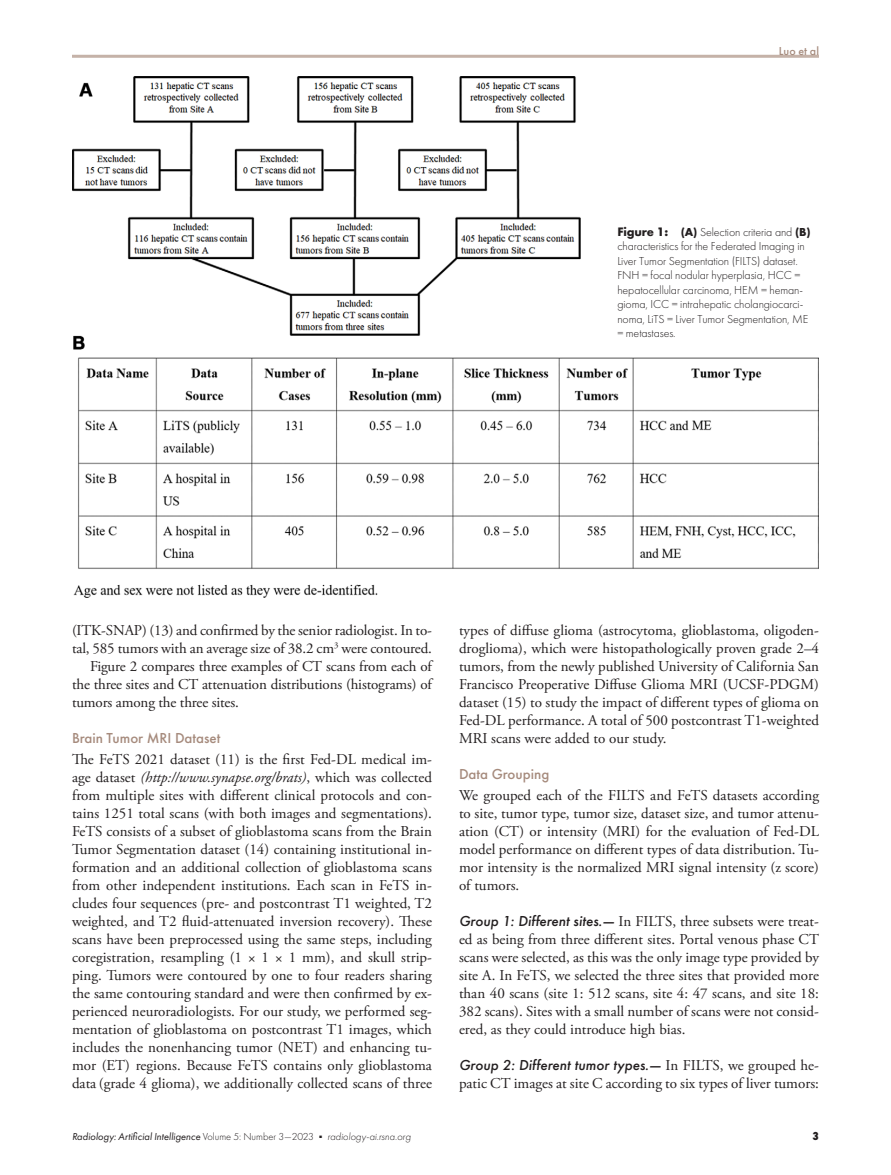
<style>
.page{position:relative;width:891px;height:1175px;background:#fff}
.page>*{position:absolute;margin:0;border:0;box-sizing:border-box;transform-origin:0 0}
.t1{font:15px/18px "Adobe Garamond Pro";color:#231f20;text-align:justify}
.t2{font:italic 500 15px "Futura PT";color:#231f20}
.t3{font:500 15px "Futura PT";color:#a68b7d}
.t4{font:300 12px/14.4px "Futura PT";letter-spacing:-.01em;color:#231f20}
.t5{font:500 12px "Futura PT";color:#a68b7d}
.t6{font:800 12px "Futura PT Cond";color:#231f20}
.t7{font:italic 10.5px "Futura PT";color:#231f20}
.s1{font-weight:700;font-size:12.75px}
.s2{font-weight:700}
.s3{font-style:italic}
.s4{font-family:"Futura PT";font-weight:500;font-style:italic}
.s5{font-family:"Adobe Garamond Pro";font-weight:400;font-style:normal}
.s6{font-weight:300;font-style:normal}
.s7{font-weight:300}
</style>
<div class="page">
<hr style="left:72px;top:55px;width:747px;height:3px;background:#c5b2a8">
<img style="left:72px;top:76px;width:747px;height:521px">
<p class="t5" style="left:779px;top:44px;width:42px">Luo et al</p>
<p class="t4" style="left:617px;top:225px;width:195px"><span class="s1">Figure 1:</span> <span class="s2">(A)</span> Selection criteria and <span class="s2">(B) </span>characteristics for the Federated Imaging in Liver Tumor Segmentation (FILTS) dataset.<br>FNH = focal nodular hyperplasia, HCC = hepatocellular carcinoma, HEM = heman&shy;gioma, ICC = intrahepatic cholangiocarci&shy;noma, LiTS = Liver Tumor Segmentation, ME = metastases.</p>
<p class="t1" style="left:72px;top:622px;width:362px">(ITK-SNAP) (13) and confirmed by the senior radiologist. In to-</p>
<p class="t1" style="left:72px;top:640px;width:362px">tal, 585 tumors with an average size of 38.2 cm<sup>3</sup> were contoured.</p>
<p class="t1" style="left:90px;top:658px;width:343px">Figure 2 compares three examples of CT scans from each of</p>
<p class="t1" style="left:72px;top:676px;width:361px">the three sites and CT attenuation distributions (histograms) of</p>
<p class="t1" style="left:72px;top:694px;width:168px">tumors among the three sites.</p>
<p class="t3" style="left:72px;top:729px;width:150px">Brain Tumor MRI Dataset</p>
<p class="t1" style="left:72px;top:751px;width:362px">The FeTS 2021 dataset (11) is the first Fed-DL medical im&shy;age dataset <span class="s3">(http://www.synapse.org/brats)</span>, which was collected from multiple sites with different clinical protocols and con&shy;tains 1251 total scans (with both images and segmentations).<br>FeTS consists of a subset of glioblastoma scans from the Brain Tumor Segmentation dataset (14) containing institutional in&shy;formation and an additional collection of glioblastoma scans from other independent institutions. Each scan in FeTS in&shy;cludes four sequences (pre- and postcontrast T1 weighted, T2 weighted, and T2 fluid-attenuated inversion recovery). These scans have been preprocessed using the same steps, including coregistration, resampling (1 × 1 × 1 mm), and skull strip&shy;ping. Tumors were contoured by one to four readers sharing the same contouring standard and were then confirmed by ex&shy;perienced neuroradiologists. For our study, we performed seg&shy;mentation of glioblastoma on postcontrast T1 images, which includes the nonenhancing tumor (NET) and enhancing tu&shy;mor (ET) regions. Because FeTS contains only glioblastoma data (grade 4 glioma), we additionally collected scans of three</p>
<p class="t1" style="left:459px;top:622px;width:362px">types of diffuse glioma (astrocytoma, glioblastoma, oligoden&shy;droglioma), which were histopathologically proven grade 2–4 tumors, from the newly published University of California San Francisco Preoperative Diffuse Glioma MRI (UCSF-PDGM) dataset (15) to study the impact of different types of glioma on Fed-DL performance. A total of 500 postcontrast T1-weighted MRI scans were added to our study.</p>
<p class="t3" style="left:459px;top:765px;width:92px">Data Grouping</p>
<p class="t1" style="left:459px;top:787px;width:362px">We grouped each of the FILTS and FeTS datasets according to site, tumor type, tumor size, dataset size, and tumor attenu&shy;ation (CT) or intensity (MRI) for the evaluation of Fed-DL model performance on different types of data distribution. Tu&shy;mor intensity is the normalized MRI signal intensity (z score) of tumors.</p>
<p class="t1" style="left:459px;top:913px;width:362px"><span class="s4">Group 1: Different sites.—</span> In FILTS, three subsets were treat&shy;ed as being from three different sites. Portal venous phase CT scans were selected, as this was the only image type provided by site A. In FeTS, we selected the three sites that provided more than 40 scans (site 1: 512 scans, site 4: 47 scans, and site 18:<br>382 scans). Sites with a small number of scans were not consid&shy;ered, as they could introduce high bias.</p>
<p class="t2" style="left:459px;top:1056px;width:362px">Group 2: Different tumor types.— <span class="s5">In FILTS, we grouped he-</span></p>
<p class="t1" style="left:459px;top:1075px;width:361px">patic CT images at site C according to six types of liver tumors:</p>
<p class="t7" style="left:72px;top:1130px;width:340px">Radiology: Artificial Intelligence <span class="s6">Volume 5: Number 3—2023</span> <sup>■</sup> <span class="s7">radiology-ai.rsna.org</span></p>
<p class="t6" style="left:813px;top:1128px;width:8px">3</p>
</div>
